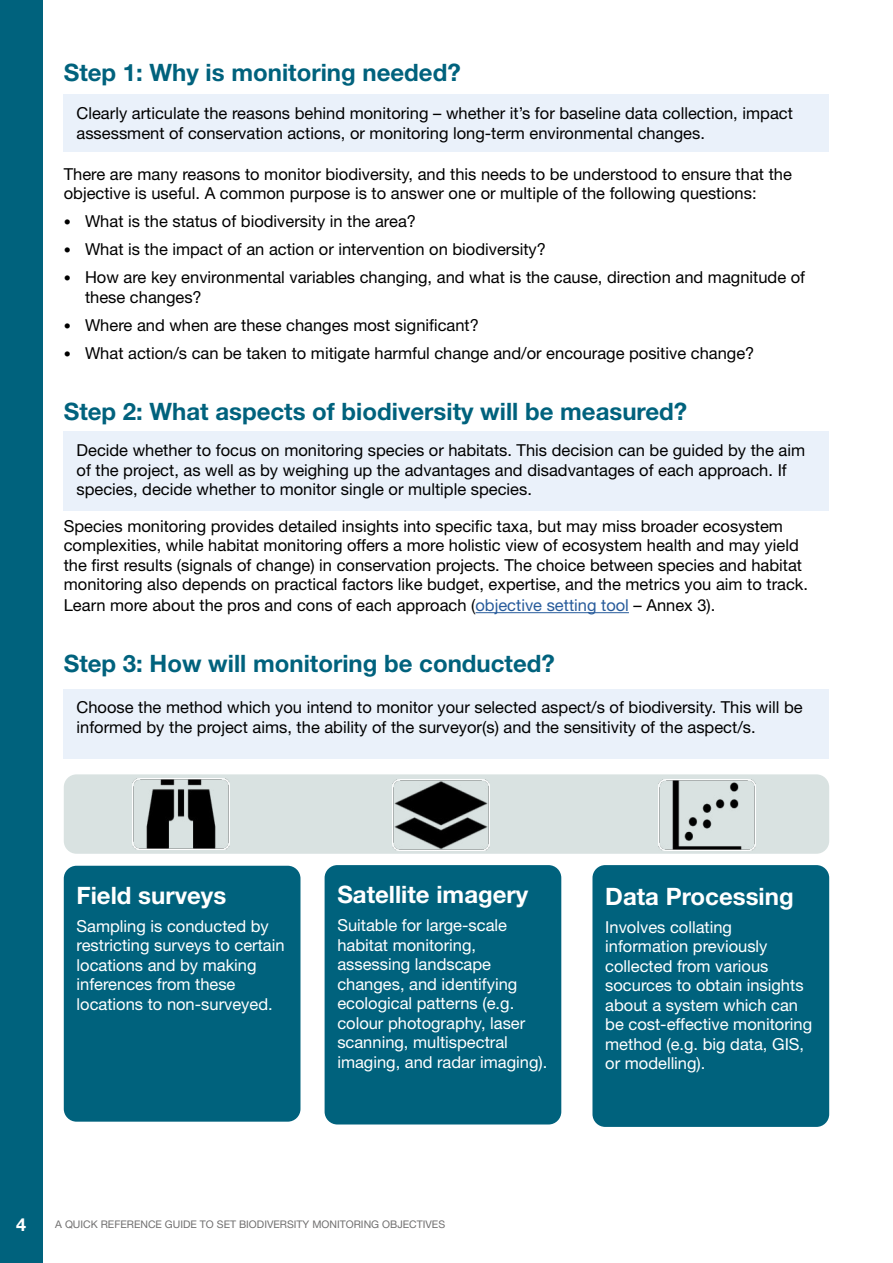
<style>
.page{position:relative;width:893px;height:1263px;background:#fff}
.page>*{position:absolute;margin:0;border:0;box-sizing:border-box;transform-origin:0 0}
.Heading_2{font:700 24px "Helvetica Neue LT Std";color:#00627d}
.Body{font:700 24px "Helvetica Neue LT Std";color:#fff}
.t1{font:700 18px "Helvetica Neue LT Std";color:#fff}
.Body-2{font:16.5px/19.5px "Helvetica Neue LT Std";color:#000}
.Body-3{font:16.5px/19.5px "Helvetica Neue LT Std";color:#fff}
.t2{font:10.5px "Helvetica Neue LT Std";color:#706f6f}
.s1{font-size:14.25px}
.s2{color:#275b9b}
</style>
<div class="page">
<div style="left:0;top:0;width:43px;height:1263px;background:#00627d"></div>
<div style="left:64px;top:774px;width:765px;height:80px;background:#d9e2e1;border-radius:13px"></div>
<hr style="left:475px;top:612px;width:154px;height:1px;background:#275b9b">
<div style="left:64px;top:95px;width:765px;height:57px;background:#eaf1fa"></div>
<div style="left:64px;top:432px;width:765px;height:79px;background:#eaf1fa"></div>
<div style="left:64px;top:689px;width:765px;height:70px;background:#eaf1fa"></div>
<div style="left:64px;top:866px;width:236px;height:256px;background:#00627d;border-radius:13px"></div>
<div style="left:592px;top:865px;width:237px;height:262px;background:#00627d;border-radius:13px"></div>
<div style="left:325px;top:865px;width:236px;height:259px;background:#00627d;border-radius:13px"></div>
<img style="left:133px;top:778px;width:97px;height:71px">
<img style="left:393px;top:780px;width:96px;height:70px">
<img style="left:658px;top:780px;width:97px;height:70px">
<p class="Heading_2" style="left:64px;top:58px;width:398px">Step 1: Why is monitoring needed?</p>
<p class="Body-2" style="left:77px;top:103px;width:718px">Clearly articulate the reasons behind monitoring – whether it’s for baseline data collection, impact assessment of conservation actions, or monitoring long-term environmental changes.</p>
<p class="Body-2" style="left:64px;top:164px;width:730px">There are many reasons to monitor biodiversity, and this needs to be understood to ensure that the objective is useful. A common purpose is to answer one or multiple of the following questions:</p>
<p class="Body-2" style="left:64px;top:212px;width:354px"><span class="s1">•</span> What is the status of biodiversity in the area?</p>
<p class="Body-2" style="left:64px;top:240px;width:484px"><span class="s1">•</span> What is the impact of an action or intervention on biodiversity?</p>
<p class="Body-2" style="left:85px;top:268px;width:722px;text-indent:-21px"><span class="s1">•</span> How are key environmental variables changing, and what is the cause, direction and magnitude of these changes?</p>
<p class="Body-2" style="left:64px;top:315px;width:417px"><span class="s1">•</span> Where and when are these changes most significant?</p>
<p class="Body-2" style="left:64px;top:343px;width:692px"><span class="s1">•</span> What action/s can be taken to mitigate harmful change and/or encourage positive change?</p>
<p class="Heading_2" style="left:64px;top:396px;width:625px">Step 2: What aspects of biodiversity will be measured?</p>
<p class="Body-2" style="left:77px;top:440px;width:730px">Decide whether to focus on monitoring species or habitats. This decision can be guided by the aim of the project, as well as by weighing up the advantages and disadvantages of each approach. If species, decide whether to monitor single or multiple species.</p>
<p class="Body-2" style="left:64px;top:516px;width:746px">Species monitoring provides detailed insights into specific taxa, but may miss broader ecosystem complexities, while habitat monitoring offers a more holistic view of ecosystem health and may yield the first results (signals of change) in conservation projects. The choice between species and habitat monitoring also depends on practical factors like budget, expertise, and the metrics you aim to track.</p>
<p class="Body-2" style="left:64px;top:595px;width:653px">Learn more about the pros and cons of each approach (<span class="s2">objective setting tool</span> – Annex 3).</p>
<p class="Heading_2" style="left:64px;top:648px;width:492px">Step 3: How will monitoring be conducted?</p>
<p class="Body-2" style="left:77px;top:698px;width:728px">Choose the method which you intend to monitor your selected aspect/s of biodiversity. This will be informed by the project aims, the ability of the surveyor(s) and the sensitivity of the aspect/s.</p>
<p class="Body" style="left:77px;top:880px;width:151px">Field surveys</p>
<p class="Body-3" style="left:77px;top:916px;width:210px">Sampling is conducted by restricting surveys to certain locations and by making inferences from these locations to non-surveyed.</p>
<p class="Body" style="left:337px;top:880px;width:192px">Satellite imagery</p>
<p class="Body-3" style="left:337px;top:915px;width:212px">Suitable for large-scale habitat monitoring, assessing landscape changes, and identifying ecological patterns (e.g. colour photography, laser scanning, multispectral imaging, and radar imaging).</p>
<p class="t1" style="left:16px;top:1214px;width:12px">4</p>
<p class="t2" style="left:55px;top:1218px;width:391px">A QUICK REFERENCE GUIDE TO SET BIODIVERSITY MONITORING OBJECTIVES</p>
<p class="Body" style="left:605px;top:881px;width:190px">Data Processing</p>
<p class="Body-3" style="left:605px;top:917px;width:208px">Involves collating information previously collected from various socurces to obtain insights about a system which can be cost-effective monitoring method (e.g. big data, GIS, or modelling).</p>
</div>
